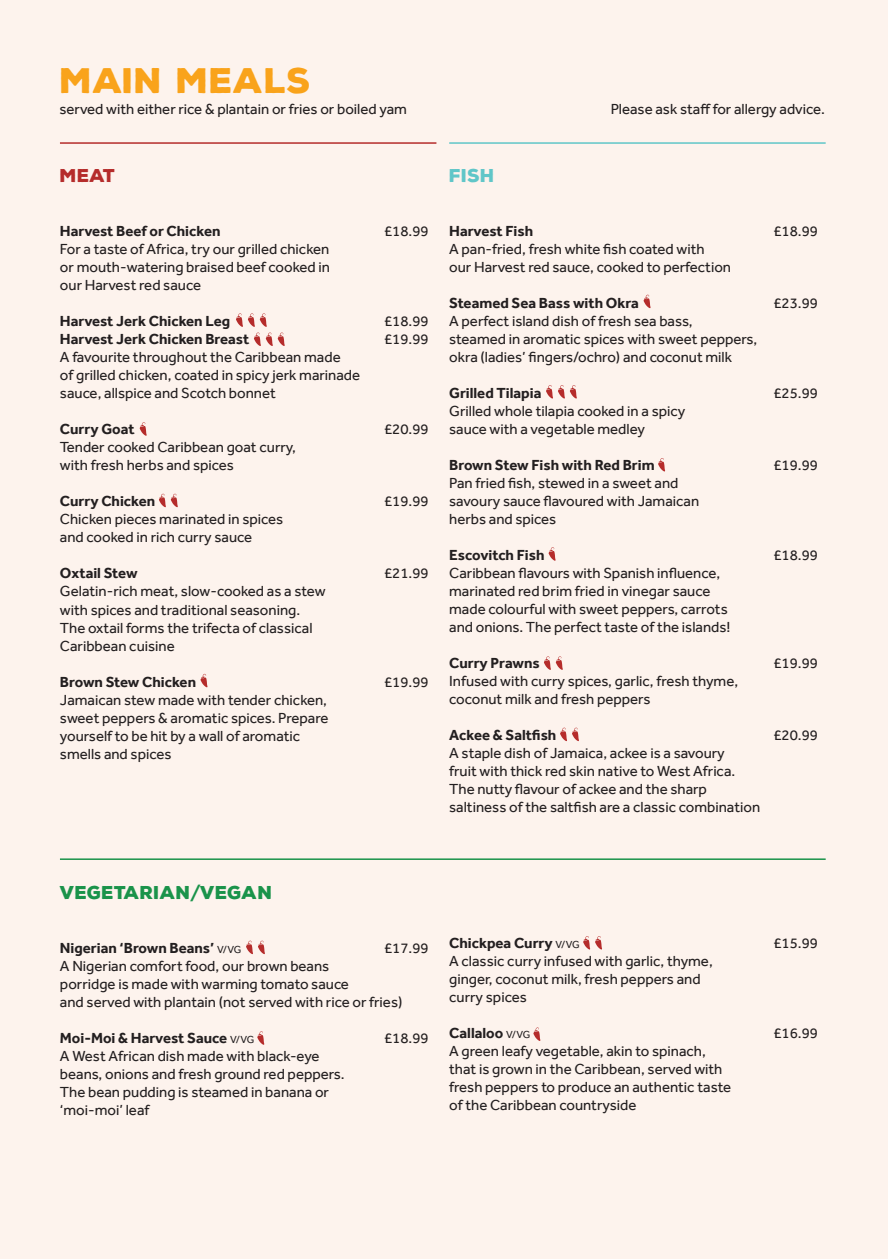
<style>
.page{position:relative;width:888px;height:1259px;background:#fdf3ed}
.page>*{position:absolute;margin:0;border:0;box-sizing:border-box;transform-origin:0 0}
.t1{font:900 34.5px "Nexa Rust Sans";color:#f9a31b}
.t2{font:900 18px "Nexa Rust Sans";color:#1a934a}
.t3{font:900 18px "Nexa Rust Sans";color:#b52c2b}
.t4{font:900 18px "Nexa Rust Sans";color:#60c6c8}
.t5{font:15px/18px "Effra";color:#231f20}
.t6{font:700 15px "Effra";color:#231f20}
.s1{font-family:"Gotham";font-weight:700}
.s2{font-weight:400;font-size:10.5px}
</style>
<div class="page">
<hr style="left:60px;top:142px;width:376px;height:2px;background:#b52c2b">
<hr style="left:449px;top:142px;width:376px;height:2px;background:#60c6c8">
<hr style="left:60px;top:858px;width:765px;height:2px;background:#1a934a">
<svg style="left:236px;top:313px;width:49px;height:33px"></svg>
<svg style="left:546px;top:385px;width:31px;height:14px"></svg>
<svg style="left:544px;top:656px;width:19px;height:14px"></svg>
<svg style="left:560px;top:727px;width:19px;height:14px"></svg>
<svg style="left:246px;top:940px;width:19px;height:14px"></svg>
<svg style="left:583px;top:936px;width:19px;height:13px"></svg>
<svg style="left:257px;top:1031px;width:7px;height:14px"></svg>
<svg style="left:533px;top:1027px;width:7px;height:14px"></svg>
<svg style="left:200px;top:674px;width:7px;height:13px"></svg>
<svg style="left:159px;top:494px;width:19px;height:13px"></svg>
<svg style="left:140px;top:422px;width:7px;height:14px"></svg>
<svg style="left:643px;top:295px;width:7px;height:13px"></svg>
<svg style="left:658px;top:458px;width:7px;height:13px"></svg>
<svg style="left:548px;top:547px;width:7px;height:14px"></svg>
<h1 class="t1" style="left:60px;top:57px;width:253px">MAIN MEALS</h1>
<p class="t5" style="left:59px;top:100px;width:349px">served with either rice &amp; plantain or fries or boiled yam</p>
<p class="t5" style="left:610px;top:100px;width:216px">Please ask staff for allergy advice.</p>
<p class="t3" style="left:60px;top:164px;width:57px">MEAT</p>
<p class="t6" style="left:60px;top:222px;width:162px">Harvest Beef or Chicken</p>
<p class="t5" style="left:384px;top:222px;width:46px">£18.99</p>
<p class="t5" style="left:60px;top:240px;width:271px;text-align:justify">For a taste of Africa, try our grilled chicken or mouth-watering braised beef cooked in our Harvest red sauce</p>
<p class="t6" style="left:60px;top:312px;width:172px">Harvest Jerk Chicken Leg</p>
<p class="t5" style="left:384px;top:312px;width:46px">£18.99</p>
<p class="t6" style="left:60px;top:330px;width:191px">Harvest Jerk Chicken Breast</p>
<p class="t5" style="left:384px;top:330px;width:46px">£19.99</p>
<p class="t5" style="left:60px;top:348px;width:302px">A favourite throughout the Caribbean made<br>of grilled chicken, coated in spicy jerk marinade sauce, allspice and Scotch bonnet</p>
<p class="t6" style="left:60px;top:420px;width:76px">Curry Goat</p>
<p class="t5" style="left:384px;top:420px;width:46px">£20.99</p>
<p class="t5" style="left:60px;top:438px;width:237px">Tender cooked Caribbean goat curry, with fresh herbs and spices</p>
<p class="t6" style="left:60px;top:492px;width:97px">Curry Chicken</p>
<p class="t5" style="left:384px;top:492px;width:46px">£19.99</p>
<p class="t5" style="left:60px;top:510px;width:225px">Chicken pieces marinated in spices and cooked in rich curry sauce</p>
<p class="t6" style="left:60px;top:564px;width:79px">Oxtail Stew</p>
<p class="t5" style="left:384px;top:564px;width:46px">£21.99</p>
<p class="t5" style="left:60px;top:582px;width:267px">Gelatin-rich meat, slow-cooked as a stew with spices and traditional seasoning.<br>The oxtail forms the trifecta of classical Caribbean cuisine</p>
<p class="t6" style="left:60px;top:672px;width:138px">Brown Stew Chicken</p>
<p class="t5" style="left:384px;top:672px;width:46px">£19.99</p>
<p class="t5" style="left:60px;top:690px;width:270px">Jamaican stew made with tender chicken, sweet peppers &amp; aromatic spices. Prepare yourself to be hit by a wall of aromatic smells and spices</p>
<p class="t4" style="left:449px;top:163px;width:47px">FISH</p>
<p class="t6" style="left:449px;top:222px;width:85px">Harvest Fish</p>
<p class="t5" style="left:773px;top:222px;width:46px">£18.99</p>
<p class="t5" style="left:449px;top:240px;width:283px">A pan-fried, fresh white fish coated with<br>our Harvest red sauce, cooked to perfection</p>
<p class="t6" style="left:449px;top:294px;width:191px">Steamed Sea Bass with Okra</p>
<p class="t5" style="left:773px;top:294px;width:46px">£23.99</p>
<p class="t5" style="left:449px;top:312px;width:309px">A perfect island dish of fresh sea bass,<br>steamed in aromatic spices with sweet peppers, okra (ladies’ fingers/ochro) and coconut milk</p>
<p class="t6" style="left:449px;top:384px;width:94px">Grilled Tilapia</p>
<p class="t5" style="left:773px;top:384px;width:46px">£25.99</p>
<p class="t5" style="left:449px;top:402px;width:238px">Grilled whole tilapia cooked in a spicy sauce with a vegetable medley</p>
<p class="t6" style="left:449px;top:456px;width:207px">Brown Stew Fish with Red Brim</p>
<p class="t5" style="left:773px;top:456px;width:46px">£19.99</p>
<p class="t5" style="left:449px;top:474px;width:251px">Pan fried fish, stewed in a sweet and savoury sauce flavoured with Jamaican herbs and spices</p>
<p class="t6" style="left:449px;top:546px;width:97px">Escovitch Fish</p>
<p class="t5" style="left:773px;top:546px;width:46px">£18.99</p>
<p class="t5" style="left:449px;top:564px;width:283px">Caribbean flavours with Spanish influence, marinated red brim fried in vinegar sauce made colourful with sweet peppers, carrots and onions. The perfect taste of the islands!</p>
<p class="t6" style="left:449px;top:654px;width:92px">Curry Prawns</p>
<p class="t5" style="left:773px;top:654px;width:46px">£19.99</p>
<p class="t5" style="left:449px;top:672px;width:290px">Infused with curry spices, garlic, fresh thyme, coconut milk and fresh peppers</p>
<p class="t6" style="left:449px;top:726px;width:109px">Ackee &amp; Saltfish</p>
<p class="t5" style="left:773px;top:726px;width:46px">£20.99</p>
<p class="t5" style="left:449px;top:744px;width:312px">A staple dish of Jamaica, ackee is a savoury<br>fruit with thick red skin native to West Africa.<br>The nutty flavour of ackee and the sharp saltiness of the saltfish are a classic combination</p>
<p class="t2" style="left:60px;top:880px;width:214px">VEGETARIAN<span class="s1">/</span>VEGAN</p>
<p class="t6" style="left:60px;top:939px;width:183px">Nigerian ‘Brown Beans’ <span class="s2">V/VG</span></p>
<p class="t5" style="left:384px;top:938px;width:46px">£17.99</p>
<p class="t5" style="left:60px;top:956px;width:344px">A Nigerian comfort food, our brown beans<br>porridge is made with warming tomato sauce<br>and served with plantain (not served with rice or fries)</p>
<p class="t6" style="left:60px;top:1029px;width:196px">Moi-Moi &amp; Harvest Sauce <span class="s2">V/VG</span></p>
<p class="t5" style="left:384px;top:1028px;width:46px">£18.99</p>
<p class="t5" style="left:60px;top:1046px;width:286px">A West African dish made with black-eye beans, onions and fresh ground red peppers.<br>The bean pudding is steamed in banana or ‘moi-moi’ leaf</p>
<p class="t6" style="left:449px;top:934px;width:132px">Chickpea Curry <span class="s2">V/VG</span></p>
<p class="t5" style="left:773px;top:934px;width:46px">£15.99</p>
<p class="t5" style="left:449px;top:952px;width:265px">A classic curry infused with garlic, thyme, ginger, coconut milk, fresh peppers and curry spices</p>
<p class="t6" style="left:449px;top:1024px;width:83px">Callaloo <span class="s2">V/VG</span></p>
<p class="t5" style="left:773px;top:1024px;width:46px">£16.99</p>
<p class="t5" style="left:449px;top:1042px;width:283px">A green leafy vegetable, akin to spinach, that is grown in the Caribbean, served with fresh peppers to produce an authentic taste of the Caribbean countryside</p>
</div>
